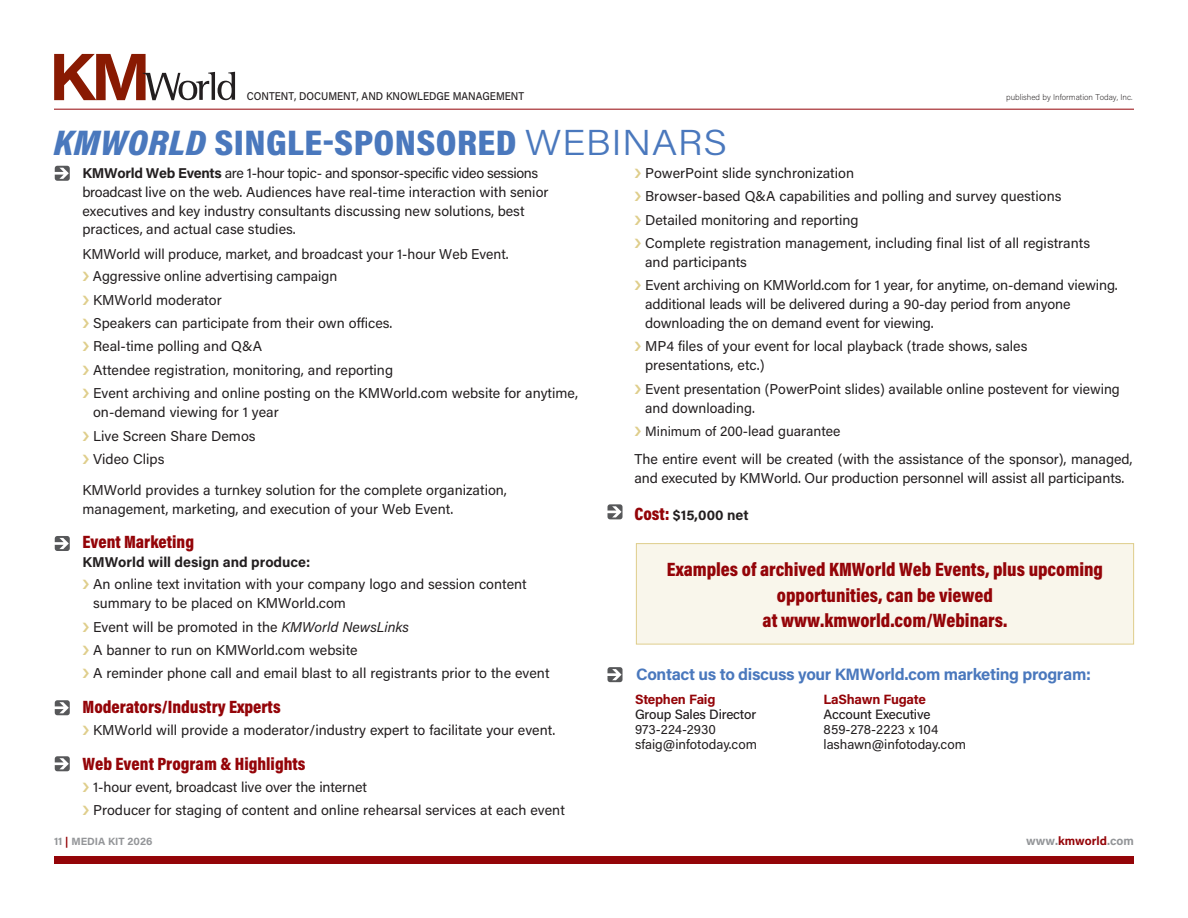
<style>
.page{position:relative;width:1188px;height:918px;background:#fff}
.page>*{position:absolute;margin:0;border:0;box-sizing:border-box;transform-origin:0 0}
._2011_Header_LT{font:900 36px "Acumin Pro Cond";letter-spacing:.01em;color:#4a78bd;scale:1.1 1}
.t1{font:900 19.5px/25.5px "Acumin Pro Cond";color:#940408;text-align:center}
._2011_Subhead_A{font:900 18px "Acumin Pro Cond";color:#940408}
.t2{font:700 16.5px "Acumin Pro";letter-spacing:-.02em;color:#4a78bd}
.t3{font:14.25px/18.9px "Acumin Pro";color:#231f20}
.t4{font:700 14.25px "Acumin Pro";color:#231f20}
.t5{font:13.5px/15px "Acumin Pro";color:#231f20}
.t6{font:500 13.5px/15px "Acumin Pro";letter-spacing:-.015em;color:#231f20}
.t7{font:700 12px "Acumin Pro";color:#939598}
.t8{font:500 11.25px "Acumin Pro";color:#231f20;scale:.9 1}
.t9{font:700 10.5px "Acumin Pro";color:#939598}
.t10{font:200 8.25px "Acumin Pro";color:#231f20}
.s1{font-style:italic}
.s2{font-family:"Acumin Pro";font-weight:300}
.s3{font-weight:700}
.s4{font-size:13.5px}
.s5{font-family:"Acumin Pro Cond";font-weight:900;font-size:18px;color:#940408}
.s6{font-weight:700;color:#940408}
.s7{font-weight:500}
.s8{font-weight:400}
.s9{color:#940408}
</style>
<div class="page">
<hr style="left:54px;top:109px;width:1080px;height:1px;background:#940408">
<div style="left:54px;top:857px;width:1080px;height:7px;background:#940408"></div>
<svg style="left:54px;top:53px;width:181px;height:47px"></svg>
<svg style="left:55px;top:166px;width:15px;height:15px"></svg>
<svg style="left:55px;top:536px;width:15px;height:15px"></svg>
<svg style="left:55px;top:700px;width:15px;height:15px"></svg>
<svg style="left:55px;top:756px;width:15px;height:15px"></svg>
<svg style="left:608px;top:667px;width:15px;height:15px"></svg>
<svg style="left:608px;top:504px;width:15px;height:15px"></svg>
<div style="left:636px;top:544px;width:498px;height:100px;background:#f9f6eb"></div>
<div style="left:636px;top:543px;width:498px;height:101px;border:1px solid #dfce8c"></div>
<p class="t8" style="left:247px;top:88px;width:310px">CONTENT, DOCUMENT, AND KNOWLEDGE MANAGEMENT</p>
<p class="t10" style="left:1006px;top:92px;width:128px">published by Information Today, Inc.</p>
<p class="_2011_Header_LT" style="left:54px;top:120px;width:613px"><span class="s1">KMWORLD</span> SINGLE-SPONSORED <span class="s2">WEBINARS</span></p>
<p class="t3" style="left:82px;top:163px;width:468px"><span class="s3">KMWorld Web Events</span> are 1-hour topic- and sponsor-specific video sessions broadcast live on the web. Audiences have real-time interaction with senior executives and key industry consultants discussing new solutions, best practices, and actual case studies.</p>
<p class="t3" style="left:82px;top:244px;width:428px">KMWorld will produce, market, and broadcast your 1-hour Web Event.</p>
<p class="t3" style="left:93px;top:266px;width:246px">Aggressive online advertising campaign</p>
<p class="t3" style="left:93px;top:290px;width:130px">KMWorld moderator</p>
<p class="t3" style="left:93px;top:313px;width:301px">Speakers can participate from their own offices.</p>
<p class="t3" style="left:93px;top:336px;width:171px">Real-time polling and Q&amp;A</p>
<p class="t3" style="left:93px;top:360px;width:301px">Attendee registration, monitoring, and reporting</p>
<p class="t3" style="left:93px;top:383px;width:486px">Event archiving and online posting on the KMWorld.com website for anytime, on-demand viewing for 1 year</p>
<p class="t3" style="left:93px;top:426px;width:164px">Live Screen Share Demos</p>
<p class="t3" style="left:93px;top:449px;width:73px">Video Clips</p>
<p class="t3" style="left:82px;top:480px;width:426px">KMWorld provides a turnkey solution for the complete organization, management, marketing, and execution of your Web Event.</p>
<p class="_2011_Subhead_A" style="left:82px;top:531px;width:113px">Event Marketing</p>
<p class="t4" style="left:82px;top:552px;width:229px">KMWorld will design and produce:</p>
<p class="t3" style="left:93px;top:574px;width:435px">An online text invitation with your company logo and session content summary to be placed on KMWorld.com</p>
<p class="t3" style="left:93px;top:617px;width:317px">Event will be promoted in the <span class="s1">KMWorld NewsLinks</span></p>
<p class="t3" style="left:93px;top:640px;width:266px">A banner to run on KMWorld.com website</p>
<p class="t3" style="left:93px;top:663px;width:458px">A reminder phone call and email blast to all registrants prior to the event</p>
<p class="_2011_Subhead_A" style="left:82px;top:695px;width:200px">Moderators/Industry Experts</p>
<p class="t3" style="left:93px;top:720px;width:464px">KMWorld will provide a moderator/industry expert to facilitate your event.</p>
<p class="_2011_Subhead_A" style="left:82px;top:752px;width:225px">Web Event Program &amp; Highlights</p>
<p class="t3" style="left:93px;top:777px;width:275px">1-hour event, broadcast live over the internet</p>
<p class="t3" style="left:93px;top:800px;width:473px">Producer for staging of content and online rehearsal services at each event</p>
<p class="t3" style="left:645px;top:163px;width:211px">PowerPoint slide synchronization</p>
<p class="t3" style="left:645px;top:186px;width:418px">Browser-based Q&amp;A capabilities and polling and survey questions</p>
<p class="t3" style="left:645px;top:210px;width:215px">Detailed monitoring and reporting</p>
<p class="t3" style="left:645px;top:233px;width:447px">Complete registration management, including final list of all registrants and participants</p>
<p class="t3" style="left:645px;top:275px;width:474px">Event archiving on KMWorld.com for 1 year, for anytime, on-demand viewing. additional leads will be delivered during a 90-day period from anyone downloading the on demand event for viewing.</p>
<p class="t3" style="left:645px;top:336px;width:384px">MP4 files of your event for local playback (trade shows, sales presentations, etc.)</p>
<p class="t3" style="left:645px;top:379px;width:476px">Event presentation (PowerPoint slides) available online postevent for viewing and downloading.</p>
<p class="t3" style="left:645px;top:421px;width:197px"><span class="s4">Minimum of</span> 200-lead guarantee</p>
<p class="t3" style="left:634px;top:449px;width:500px">The entire event will be created (with the assistance of the sponsor), managed, and executed by KMWorld. Our production personnel will assist all participants.</p>
<p class="t4" style="left:634px;top:505px;width:116px"><span class="s5">Cost:</span> $15,000 net</p>
<p class="t1" style="left:667px;top:556px;width:438px">Examples of archived KMWorld Web Events, plus upcoming opportunities, can be viewed<br>at www.kmworld.com/Webinars.</p>
<p class="t2" style="left:636px;top:663px;width:456px">Contact us to discuss your KMWorld.com marketing program:</p>
<p class="t5" style="left:635px;top:691px;width:124px"><span class="s6">Stephen Faig<br></span><span class="s7">Group Sales Director<br></span>973-224-2930 sfaig@infotoday.com</p>
<p class="t6" style="left:824px;top:691px;width:116px"><span class="s6">LaShawn Fugate<br></span>Account Executive<br><span class="s8">859-278-2223 x 104</span></p>
<p class="t5" style="left:824px;top:736px;width:144px">lashawn@infotoday.com</p>
<p class="t9" style="left:54px;top:834px;width:100px">11 <span class="s9">|</span> MEDIA KIT 2026</p>
<p class="t7" style="left:1026px;top:833px;width:109px">www.<span class="s9">kmworld</span>.com</p>
</div>
